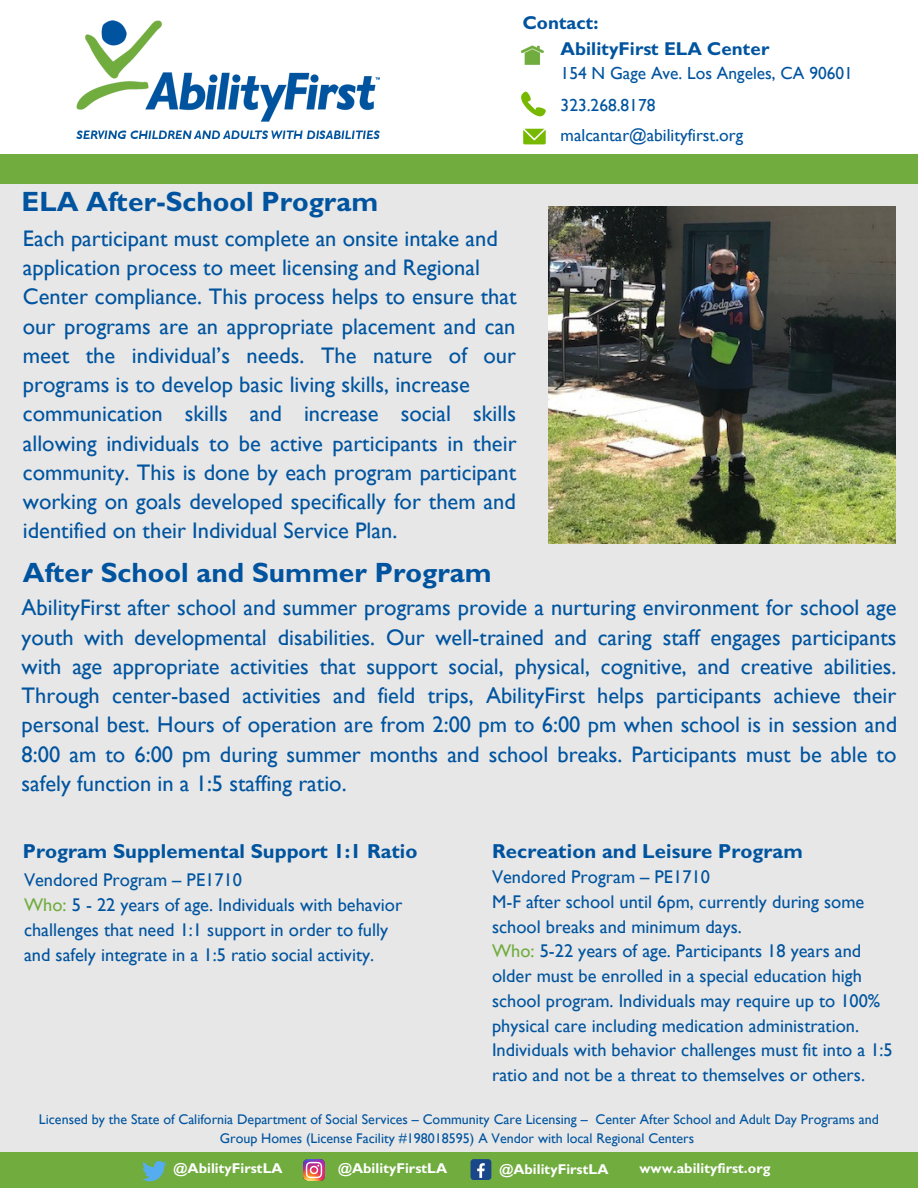
<style>
.page{position:relative;width:918px;height:1188px;background:#fff}
.page>*{position:absolute;margin:0;border:0;box-sizing:border-box;transform-origin:0 0}
.t1{font:700 28.05px "Gill Sans MT Pro";color:#00549f}
.t2{font:22.5px/29.2px "Gill Sans";color:#00549f;text-align:justify}
.t3{font:700 20.25px "Gill Sans MT Pro";color:#00549f}
.t4{font:700 18.75px "Gill Sans MT Pro";color:#00549f}
.t5{font:18.45px "Gill Sans";color:#00549f}
.t6{font:17.4px "Gill Sans";color:#00549f}
.t7{font:700 14.25px "Gill Sans MT Pro";color:#fff}
.t8{font:13.95px/19.2px "Gill Sans";color:#00549f;text-align:center}
.s1{color:#70ac3e}
</style>
<div class="page">
<div style="left:0;top:168px;width:918px;height:1002px;background:#e7e7e7"></div>
<div style="left:0;top:1152px;width:918px;height:36px;background:#70ac3e"></div>
<svg style="left:142px;top:1161px;width:25px;height:20px"></svg>
<img style="left:304px;top:1160px;width:21px;height:21px">
<div style="left:471px;top:1159px;width:20px;height:21px;background:#1a4789;border-radius:3px"></div>
<svg style="left:477px;top:1163px;width:8px;height:15px"></svg>
<img style="left:76px;top:20px;width:304px;height:119px">
<svg style="left:521px;top:46px;width:23px;height:19px"></svg>
<svg style="left:521px;top:92px;width:25px;height:24px"></svg>
<svg style="left:523px;top:129px;width:23px;height:15px"></svg>
<div style="left:0;top:154px;width:918px;height:30px;background:#70ac3e"></div>
<img style="left:548px;top:207px;width:348px;height:336px">
<p class="t4" style="left:523px;top:16px;width:77px">Contact:</p>
<p class="t4" style="left:561px;top:43px;width:210px">AbilityFirst ELA Center</p>
<p class="t6" style="left:561px;top:63px;width:294px">154 N Gage Ave. Los Angeles, CA 90601</p>
<p class="t6" style="left:561px;top:95px;width:96px">323.268.8178</p>
<p class="t1" style="left:22px;top:192px;width:358px">ELA After-School Program</p>
<p class="t6" style="left:561px;top:125px;width:184px">malcantar@abilityfirst.org</p>
<p class="t2" style="left:23px;top:223px;width:476px">Each participant must complete an onsite intake and</p>
<p class="t2" style="left:23px;top:253px;width:459px">application process to meet licensing and Regional</p>
<p class="t2" style="left:23px;top:282px;width:495px">Center compliance. This process helps to ensure that our programs are an appropriate placement and can meet the individual’s needs. The nature of our programs is to develop basic living skills, increase</p>
<p class="t2" style="left:23px;top:399px;width:495px">communication skills and increase social skills allowing individuals to be active participants in their community. This is done by each program participant working on goals developed specifically for them and identified on their Individual Service Plan.</p>
<p class="t1" style="left:23px;top:563px;width:470px">After School and Summer Program</p>
<p class="t2" style="left:22px;top:593px;width:877px">AbilityFirst after school and summer programs provide a nurturing environment for school age youth with developmental disabilities. Our well-trained and caring staff engages participants with age appropriate activities that support social, physical, cognitive, and creative abilities.<br>Through center-based activities and field trips, AbilityFirst helps participants achieve their personal best. Hours of operation are from 2:00 pm to 6:00 pm when school is in session and 8:00 am to 6:00 pm during summer months and school breaks. Participants must be able to safely function in a 1:5 staffing ratio.</p>
<p class="t3" style="left:23px;top:845px;width:396px">Program Supplemental Support 1:1 Ratio</p>
<p class="t5" style="left:24px;top:869px;width:219px">Vendored Program – PE1710</p>
<p class="t5" style="left:24px;top:894px;width:380px"><span class="s1">Who:</span> 5 - 22 years of age. Individuals with behavior</p>
<p class="t5" style="left:24px;top:919px;width:366px">challenges that need 1:1 support in order to fully</p>
<p class="t5" style="left:24px;top:943px;width:352px">and safely integrate in a 1:5 ratio social activity.</p>
<p class="t3" style="left:492px;top:845px;width:312px">Recreation and Leisure Program</p>
<p class="t5" style="left:492px;top:866px;width:219px">Vendored Program – PE1710</p>
<p class="t5" style="left:492px;top:891px;width:374px">M-F after school until 6pm, currently during some</p>
<p class="t5" style="left:492px;top:916px;width:251px">school breaks and minimum days.</p>
<p class="t5" style="left:492px;top:940px;width:371px"><span class="s1">Who:</span> 5-22 years of age. Participants 18 years and</p>
<p class="t5" style="left:492px;top:965px;width:371px">older must be enrolled in a special education high</p>
<p class="t5" style="left:492px;top:990px;width:390px">school program. Individuals may require up to 100%</p>
<p class="t5" style="left:492px;top:1015px;width:369px">physical care including medication administration.</p>
<p class="t5" style="left:492px;top:1039px;width:402px">Individuals with behavior challenges must fit into a 1:5</p>
<p class="t5" style="left:492px;top:1064px;width:374px">ratio and not be a threat to themselves or others.</p>
<p class="t8" style="left:39px;top:1109px;width:842px">Licensed by the State of California Department of Social Services – Community Care Licensing – Center After School and Adult Day Programs and<br>Group Homes (License Facility #198018595) A Vendor with local Regional Centers</p>
<p class="t7" style="left:174px;top:1163px;width:111px">@AbilityFirstLA</p>
<p class="t7" style="left:338px;top:1163px;width:111px">@AbilityFirstLA</p>
<p class="t7" style="left:499px;top:1164px;width:111px">@AbilityFirstLA</p>
<p class="t7" style="left:639px;top:1163px;width:133px">www.abilityfirst.org</p>
</div>
